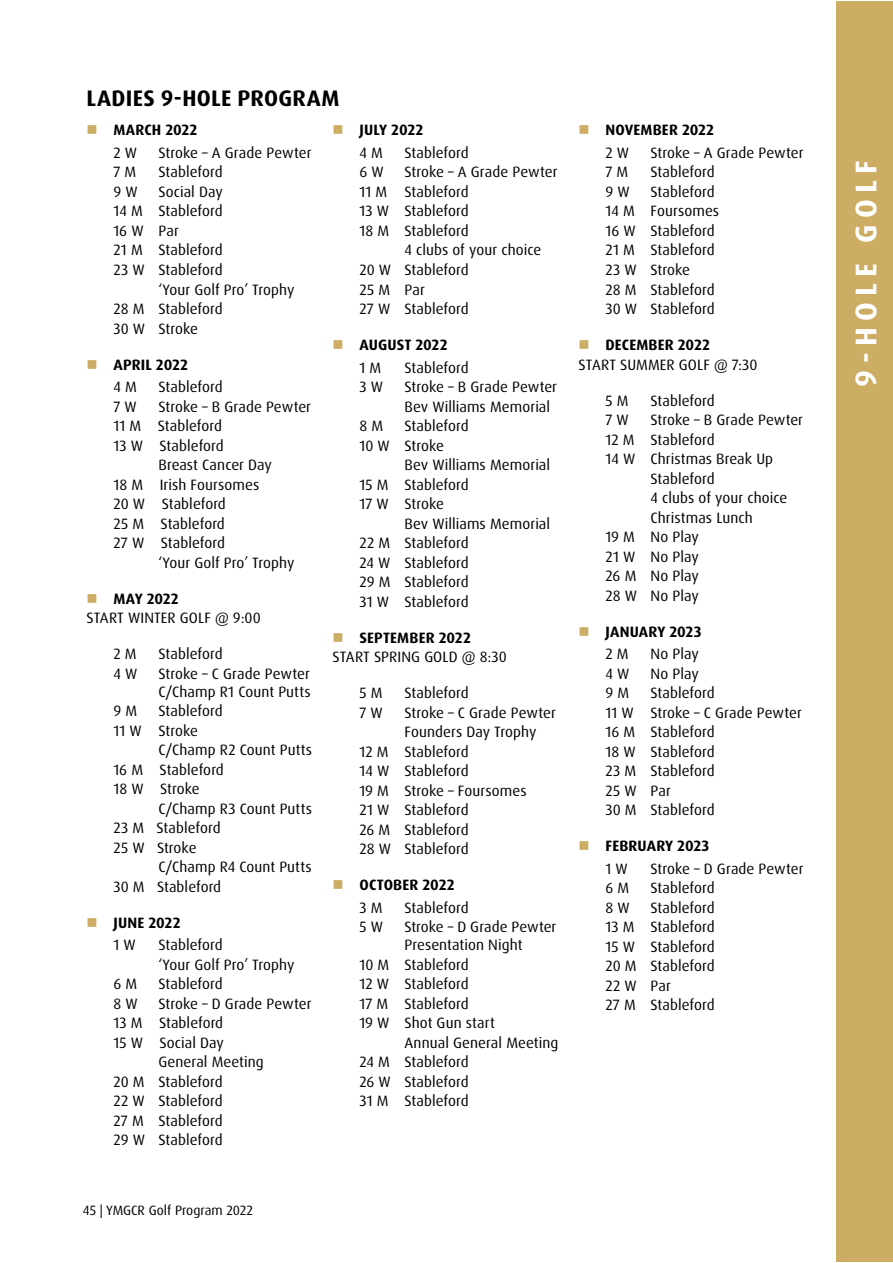
<style>
.page{position:relative;width:893px;height:1263px;background:#fff}
.page>*{position:absolute;margin:0;border:0;box-sizing:border-box;transform-origin:0 0}
.t1{font:700 30px "Dax Pro";letter-spacing:.21em;color:#fff}
.t2{font:700 22.5px "Dax Pro";letter-spacing:.015em;color:#000}
.t3{font:15px/19.5px "Dax Pro";letter-spacing:.005em;color:#000}
.t4{font:700 15px "Dax Pro";letter-spacing:.01em;color:#000}
.t5{font:13.5px "Dax Pro";color:#000}
</style>
<div class="page">
<div style="left:837px;top:1px;width:56px;height:1261px;background:#cdad64"></div>
<h2 class="t2" style="left:87px;top:84px;width:254px">LADIES 9-HOLE PROGRAM</h2>
<p class="t4" style="left:113px;top:121px;width:85px">MARCH 2022</p>
<p class="t3" style="left:113px;top:143px;width:25px">2 W</p>
<p class="t3" style="left:158px;top:143px;width:155px">Stroke – A Grade Pewter</p>
<p class="t3" style="left:113px;top:163px;width:24px">7 M</p>
<p class="t3" style="left:158px;top:163px;width:66px">Stableford</p>
<p class="t3" style="left:113px;top:182px;width:26px">9 W</p>
<p class="t3" style="left:158px;top:182px;width:66px">Social Day</p>
<p class="t3" style="left:113px;top:202px;width:111px">14 M Stableford</p>
<p class="t3" style="left:113px;top:221px;width:67px">16 W Par</p>
<p class="t3" style="left:113px;top:241px;width:111px">21 M Stableford</p>
<p class="t3" style="left:113px;top:260px;width:111px">23 W Stableford</p>
<p class="t3" style="left:158px;top:280px;width:137px">‘Your Golf Pro’ Trophy</p>
<p class="t3" style="left:113px;top:299px;width:111px">28 M Stableford</p>
<p class="t3" style="left:113px;top:319px;width:86px">30 W Stroke</p>
<p class="t4" style="left:113px;top:355px;width:76px">APRIL 2022</p>
<p class="t3" style="left:113px;top:377px;width:25px">4 M</p>
<p class="t3" style="left:158px;top:377px;width:66px">Stableford</p>
<p class="t3" style="left:113px;top:397px;width:25px">7 W</p>
<p class="t3" style="left:158px;top:397px;width:154px">Stroke – B Grade Pewter</p>
<p class="t3" style="left:113px;top:416px;width:110px">11 M Stableford</p>
<p class="t3" style="left:113px;top:436px;width:112px">13 W Stableford</p>
<p class="t3" style="left:158px;top:455px;width:115px">Breast Cancer Day</p>
<p class="t3" style="left:113px;top:475px;width:147px">18 M Irish Foursomes</p>
<p class="t3" style="left:113px;top:494px;width:114px">20 W Stableford</p>
<p class="t3" style="left:113px;top:514px;width:113px">25 M Stableford</p>
<p class="t3" style="left:113px;top:533px;width:113px">27 W Stableford</p>
<p class="t3" style="left:158px;top:553px;width:137px">‘Your Golf Pro’ Trophy</p>
<p class="t4" style="left:113px;top:589px;width:67px">MAY 2022</p>
<p class="t3" style="left:86px;top:608px;width:176px">START WINTER GOLF @ 9:00</p>
<p class="t3" style="left:113px;top:644px;width:25px">2 M</p>
<p class="t3" style="left:158px;top:644px;width:66px">Stableford</p>
<p class="t3" style="left:113px;top:664px;width:25px">4 W</p>
<p class="t3" style="left:158px;top:664px;width:154px;line-height:18px">Stroke – C Grade Pewter<br>C/Champ R1 Count Putts</p>
<p class="t3" style="left:113px;top:701px;width:25px">9 M</p>
<p class="t3" style="left:113px;top:701px;width:111px;text-indent:45px">Stableford<br>11 W Stroke</p>
<p class="t3" style="left:113px;top:740px;width:200px;text-indent:45px">C/Champ R2 Count Putts<br>16 M Stableford<br>18 W Stroke</p>
<p class="t3" style="left:113px;top:799px;width:200px;text-indent:45px">C/Champ R3 Count Putts<br>23 M Stableford<br>25 W Stroke</p>
<p class="t3" style="left:113px;top:857px;width:200px;text-indent:45px">C/Champ R4 Count Putts<br>30 M Stableford</p>
<p class="t4" style="left:113px;top:913px;width:69px">JUNE 2022</p>
<p class="t3" style="left:113px;top:935px;width:24px">1 W</p>
<p class="t3" style="left:158px;top:935px;width:137px">Stableford<br>‘Your Golf Pro’ Trophy</p>
<p class="t3" style="left:113px;top:974px;width:25px">6 M</p>
<p class="t3" style="left:158px;top:974px;width:66px">Stableford</p>
<p class="t3" style="left:113px;top:994px;width:26px">8 W</p>
<p class="t3" style="left:158px;top:994px;width:155px">Stroke – D Grade Pewter</p>
<p class="t3" style="left:113px;top:1013px;width:111px">13 M Stableford</p>
<p class="t3" style="left:113px;top:1033px;width:112px">15 W Social Day</p>
<p class="t3" style="left:158px;top:1052px;width:107px">General Meeting</p>
<p class="t3" style="left:113px;top:1072px;width:111px">20 M Stableford</p>
<p class="t3" style="left:113px;top:1091px;width:111px">22 W Stableford</p>
<p class="t3" style="left:113px;top:1111px;width:111px">27 M Stableford</p>
<p class="t3" style="left:113px;top:1130px;width:111px">29 W Stableford</p>
<p class="t4" style="left:359px;top:121px;width:65px">JULY 2022</p>
<p class="t3" style="left:359px;top:143px;width:25px">4 M</p>
<p class="t3" style="left:404px;top:143px;width:66px">Stableford</p>
<p class="t3" style="left:359px;top:163px;width:26px">6 W</p>
<p class="t3" style="left:359px;top:163px;width:200px;text-indent:45px">Stroke – A Grade Pewter<br>11 M Stableford<br>13 W Stableford<br>18 M Stableford</p>
<p class="t3" style="left:359px;top:241px;width:183px;text-indent:45px">4 clubs of your choice<br>20 W Stableford<br>25 M Par<br>27 W Stableford</p>
<p class="t4" style="left:359px;top:335px;width:90px">AUGUST 2022</p>
<p class="t3" style="left:359px;top:358px;width:23px">1 M</p>
<p class="t3" style="left:404px;top:358px;width:66px">Stableford</p>
<p class="t3" style="left:359px;top:377px;width:25px">3 W</p>
<p class="t3" style="left:404px;top:377px;width:154px">Stroke – B Grade Pewter<br>Bev Williams Memorial</p>
<p class="t3" style="left:359px;top:416px;width:25px">8 M</p>
<p class="t3" style="left:359px;top:416px;width:111px;text-indent:45px">Stableford<br>10 W Stroke</p>
<p class="t3" style="left:359px;top:455px;width:192px;text-indent:45px">Bev Williams Memorial<br>15 M Stableford<br>17 W Stroke</p>
<p class="t3" style="left:359px;top:514px;width:192px;text-indent:45px">Bev Williams Memorial<br>22 M Stableford<br>24 W Stableford<br>29 M Stableford<br>31 W Stableford</p>
<p class="t4" style="left:359px;top:628px;width:113px">SEPTEMBER 2022</p>
<p class="t3" style="left:332px;top:647px;width:176px">START SPRING GOLD @ 8:30</p>
<p class="t3" style="left:359px;top:683px;width:25px">5 M</p>
<p class="t3" style="left:404px;top:683px;width:66px">Stableford</p>
<p class="t3" style="left:359px;top:703px;width:25px">7 W</p>
<p class="t3" style="left:404px;top:703px;width:153px">Stroke – C Grade Pewter</p>
<p class="t3" style="left:404px;top:722px;width:133px">Founders Day Trophy</p>
<p class="t3" style="left:359px;top:742px;width:111px">12 M Stableford</p>
<p class="t3" style="left:359px;top:761px;width:111px">14 W Stableford</p>
<p class="t3" style="left:359px;top:781px;width:169px">19 M Stroke – Foursomes</p>
<p class="t3" style="left:359px;top:800px;width:111px">21 W Stableford</p>
<p class="t3" style="left:359px;top:820px;width:111px">26 M Stableford</p>
<p class="t3" style="left:359px;top:839px;width:111px">28 W Stableford</p>
<p class="t4" style="left:359px;top:875px;width:97px">OCTOBER 2022</p>
<p class="t3" style="left:359px;top:898px;width:25px">3 M</p>
<p class="t3" style="left:404px;top:898px;width:66px">Stableford</p>
<p class="t3" style="left:359px;top:917px;width:25px">5 W</p>
<p class="t3" style="left:404px;top:918px;width:153px;line-height:18px">Stroke – D Grade Pewter<br>Presentation Night</p>
<p class="t3" style="left:359px;top:955px;width:111px">10 M Stableford</p>
<p class="t3" style="left:359px;top:974px;width:111px">12 W Stableford</p>
<p class="t3" style="left:359px;top:994px;width:111px">17 M Stableford</p>
<p class="t3" style="left:359px;top:1013px;width:137px">19 W Shot Gun start</p>
<p class="t3" style="left:404px;top:1033px;width:155px">Annual General Meeting</p>
<p class="t3" style="left:359px;top:1052px;width:111px">24 M Stableford</p>
<p class="t3" style="left:359px;top:1072px;width:111px">26 W Stableford</p>
<p class="t3" style="left:359px;top:1091px;width:111px">31 M Stableford</p>
<p class="t4" style="left:605px;top:121px;width:110px">NOVEMBER 2022</p>
<p class="t3" style="left:605px;top:143px;width:25px">2 W</p>
<p class="t3" style="left:650px;top:143px;width:155px">Stroke – A Grade Pewter</p>
<p class="t3" style="left:605px;top:163px;width:24px">7 M</p>
<p class="t3" style="left:650px;top:163px;width:66px">Stableford</p>
<p class="t3" style="left:605px;top:182px;width:26px">9 W</p>
<p class="t3" style="left:605px;top:182px;width:115px;text-indent:45px">Stableford<br>14 M Foursomes<br>16 W Stableford<br>21 M Stableford<br>23 W Stroke<br>28 M Stableford<br>30 W Stableford</p>
<p class="t4" style="left:605px;top:335px;width:106px">DECEMBER 2022</p>
<p class="t3" style="left:578px;top:355px;width:181px">START SUMMER GOLF @ 7:30</p>
<p class="t3" style="left:605px;top:391px;width:25px">5 M</p>
<p class="t3" style="left:650px;top:391px;width:66px">Stableford</p>
<p class="t3" style="left:605px;top:410px;width:25px">7 W</p>
<p class="t3" style="left:650px;top:410px;width:154px">Stroke – B Grade Pewter</p>
<p class="t3" style="left:605px;top:430px;width:111px">12 M Stableford</p>
<p class="t3" style="left:605px;top:449px;width:169px">14 W Christmas Break Up</p>
<p class="t3" style="left:650px;top:469px;width:66px">Stableford</p>
<p class="t3" style="left:650px;top:488px;width:138px">4 clubs of your choice</p>
<p class="t3" style="left:650px;top:508px;width:104px">Christmas Lunch</p>
<p class="t3" style="left:605px;top:527px;width:95px">19 M No Play</p>
<p class="t3" style="left:605px;top:547px;width:95px">21 W No Play</p>
<p class="t3" style="left:605px;top:566px;width:95px">26 M No Play</p>
<p class="t3" style="left:605px;top:586px;width:95px">28 W No Play</p>
<p class="t4" style="left:605px;top:622px;width:97px">JANUARY 2023</p>
<p class="t3" style="left:605px;top:644px;width:25px">2 M</p>
<p class="t3" style="left:650px;top:644px;width:50px">No Play</p>
<p class="t3" style="left:605px;top:664px;width:25px">4 W</p>
<p class="t3" style="left:650px;top:664px;width:50px">No Play</p>
<p class="t3" style="left:605px;top:683px;width:25px">9 M</p>
<p class="t3" style="left:605px;top:683px;width:198px;text-indent:45px">Stableford<br>11 W Stroke – C Grade Pewter<br>16 M Stableford<br>18 W Stableford<br>23 M Stableford<br>25 W Par<br>30 M Stableford</p>
<p class="t4" style="left:605px;top:836px;width:105px">FEBRUARY 2023</p>
<p class="t3" style="left:605px;top:859px;width:24px">1 W</p>
<p class="t3" style="left:650px;top:859px;width:155px">Stroke – D Grade Pewter</p>
<p class="t3" style="left:605px;top:878px;width:25px">6 M</p>
<p class="t3" style="left:650px;top:878px;width:66px">Stableford</p>
<p class="t3" style="left:605px;top:898px;width:26px">8 W</p>
<p class="t3" style="left:605px;top:898px;width:111px;text-indent:45px">Stableford<br>13 M Stableford<br>15 W Stableford<br>20 M Stableford<br>22 W Par<br>27 M Stableford</p>
<p class="t5" style="left:83px;top:1201px;width:171px">45 | YMGCR Golf Program 2022</p>
<h1 class="t1" style="left:847px;top:387px;width:228px;rotate:-90deg">9-HOLE GOLF</h1>
</div>
